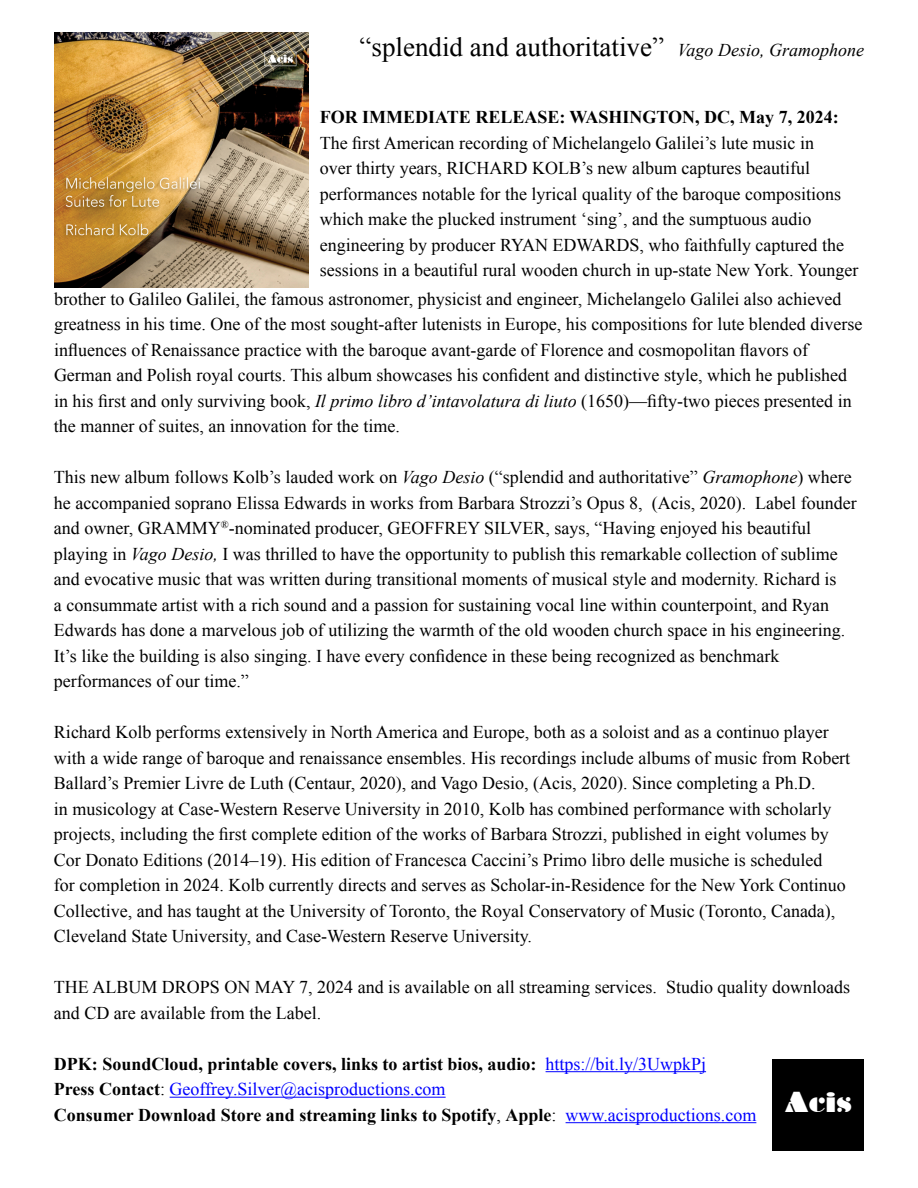
<style>
.page{position:relative;width:918px;height:1188px;background:#fff}
.page>*{position:absolute;margin:0;border:0;box-sizing:border-box;transform-origin:0 0}
.t1{font:27px "Times New Roman";color:#000}
.t2{font:25.8px "Braggadocio";color:#fff}
.t3{font:18px/25.5px "Times New Roman";color:#000}
.t4{font:700 18px/25.5px "Times New Roman";color:#000}
.s1{font-style:italic;font-size:18px}
.s2{font-style:italic}
.s3{font-weight:400;color:#00f}
.s4{font-weight:400}
</style>
<div class="page">
<div style="left:772px;top:1059px;width:92px;height:91px;background:#000"></div>
<img style="left:54px;top:32px;width:255px;height:255px">
<hr style="left:546px;top:1071px;width:160px;height:1px;background:#00f">
<hr style="left:170px;top:1097px;width:276px;height:1px;background:#00f">
<hr style="left:566px;top:1122px;width:190px;height:1px;background:#00f">
<h1 class="t1" style="left:360px;top:28px;width:506px">“splendid and authoritative” <span class="s1">Vago Desio, Gramophone</span></h1>
<p class="t4" style="left:320px;top:104px;width:521px">FOR IMMEDIATE RELEASE: WASHINGTON, DC, May 7, 2024:</p>
<p class="t3" style="left:320px;top:129px;width:540px">The first American recording of Michelangelo Galilei’s lute music in<br>over thirty years, RICHARD KOLB’s new album captures beautiful performances notable for the lyrical quality of the baroque compositions which make the plucked instrument ‘sing’, and the sumptuous audio engineering by producer RYAN EDWARDS, who faithfully captured the sessions in a beautiful rural wooden church in up-state New York. Younger</p>
<p class="t3" style="left:54px;top:286px;width:810px">brother to Galileo Galilei, the famous astronomer, physicist and engineer, Michelangelo Galilei also achieved greatness in his time. One of the most sought-after lutenists in Europe, his compositions for lute blended diverse influences of Renaissance practice with the baroque avant-garde of Florence and cosmopolitan flavors of German and Polish royal courts. This album showcases his confident and distinctive style, which he published in his first and only surviving book, <span class="s2">Il primo libro d’intavolatura di liuto</span> (1650)—fifty-two pieces presented in the manner of suites, an innovation for the time.</p>
<p class="t3" style="left:54px;top:464px;width:804px">This new album follows Kolb’s lauded work on <span class="s2">Vago Desio</span> (“splendid and authoritative” <span class="s2">Gramophone</span>) where he accompanied soprano Elissa Edwards in works from Barbara Strozzi’s Opus 8, (Acis, 2020). Label founder and owner, GRAMMY<sup>®</sup>-nominated producer, GEOFFREY SILVER, says, “Having enjoyed his beautiful playing in <span class="s2">Vago Desio,</span> I was thrilled to have the opportunity to publish this remarkable collection of sublime and evocative music that was written during transitional moments of musical style and modernity. Richard is<br>a consummate artist with a rich sound and a passion for sustaining vocal line within counterpoint, and Ryan Edwards has done a marvelous job of utilizing the warmth of the old wooden church space in his engineering.<br>It’s like the building is also singing. I have every confidence in these being recognized as benchmark performances of our time.”</p>
<p class="t3" style="left:54px;top:719px;width:798px">Richard Kolb performs extensively in North America and Europe, both as a soloist and as a continuo player with a wide range of baroque and renaissance ensembles. His recordings include albums of music from Robert Ballard’s Premier Livre de Luth (Centaur, 2020), and Vago Desio, (Acis, 2020). Since completing a Ph.D.<br>in musicology at Case-Western Reserve University in 2010, Kolb has combined performance with scholarly projects, including the first complete edition of the works of Barbara Strozzi, published in eight volumes by Cor Donato Editions (2014–19). His edition of Francesca Caccini’s Primo libro delle musiche is scheduled<br>for completion in 2024. Kolb currently directs and serves as Scholar-in-Residence for the New York Continuo Collective, and has taught at the University of Toronto, the Royal Conservatory of Music (Toronto, Canada), Cleveland State University, and Case-Western Reserve University.</p>
<p class="t3" style="left:54px;top:974px;width:798px">THE ALBUM DROPS ON MAY 7, 2024 and is available on all streaming services. Studio quality downloads and CD are available from the Label.</p>
<p class="t4" style="left:54px;top:1051px;width:704px">DPK: SoundCloud, printable covers, links to artist bios, audio: <span class="s3">https://bit.ly/3UwpkPj<br></span>Press Contact<span class="s4">:</span> <span class="s3">Geoffrey.Silver@acisproductions.com<br></span>Consumer Download Store and streaming links to Spotify<span class="s4">,</span> Apple<span class="s4">:</span> <span class="s3">www.acisproductions.com</span></p>
<h2 class="t2" style="left:785px;top:1086px;width:68px">Acis</h2>
</div>
